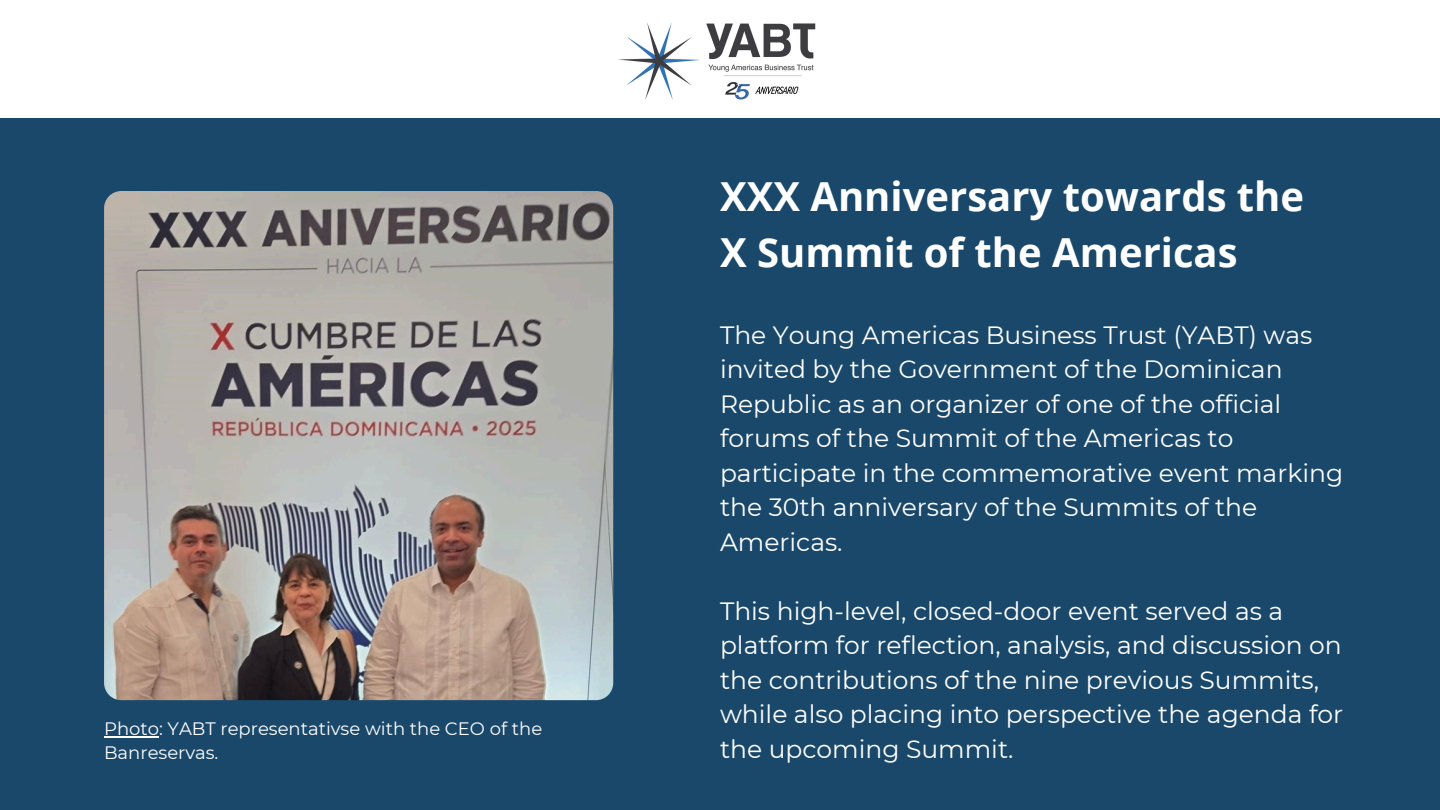
<style>
.page{position:relative;width:1440px;height:810px;background:#19486a}
.page>*{position:absolute;margin:0;border:0;box-sizing:border-box;transform-origin:0 0}
.t1{font:700 40px/55.5px "Open Sans";color:#fff}
.t2{font:25px/34.5px "Montserrat";color:#fff}
.t3{font:18px/24.8px "Montserrat";color:#fff}
</style>
<div class="page">
<div style="left:0;top:0;width:1440px;height:118px;background:#fff"></div>
<img style="left:618px;top:23px;width:198px;height:77px">
<img style="left:104px;top:191px;width:509px;height:509px">
<hr style="left:104px;top:736px;width:55px;height:2px;background:#fff">
<h2 class="t3" style="left:104px;top:716px;width:440px">Photo: YABT representativse with the CEO of the<br>Banreservas.</h2>
<p class="t1" style="left:720px;top:168px;width:586px">XXX Anniversary towards the<br>X Summit of the Americas</p>
<p class="t2" style="left:720px;top:318px;width:625px">The Young Americas Business Trust (YABT) was invited by the Government of the Dominican Republic as an organizer of one of the official forums of the Summit of the Americas to participate in the commemorative event marking the 30th anniversary of the Summits of the Americas.</p>
<h1 class="t2" style="left:720px;top:594px;width:625px">This high-level, closed-door event served as a platform for reflection, analysis, and discussion on the contributions of the nine previous Summits, while also placing into perspective the agenda for the upcoming Summit.</h1>
</div>
